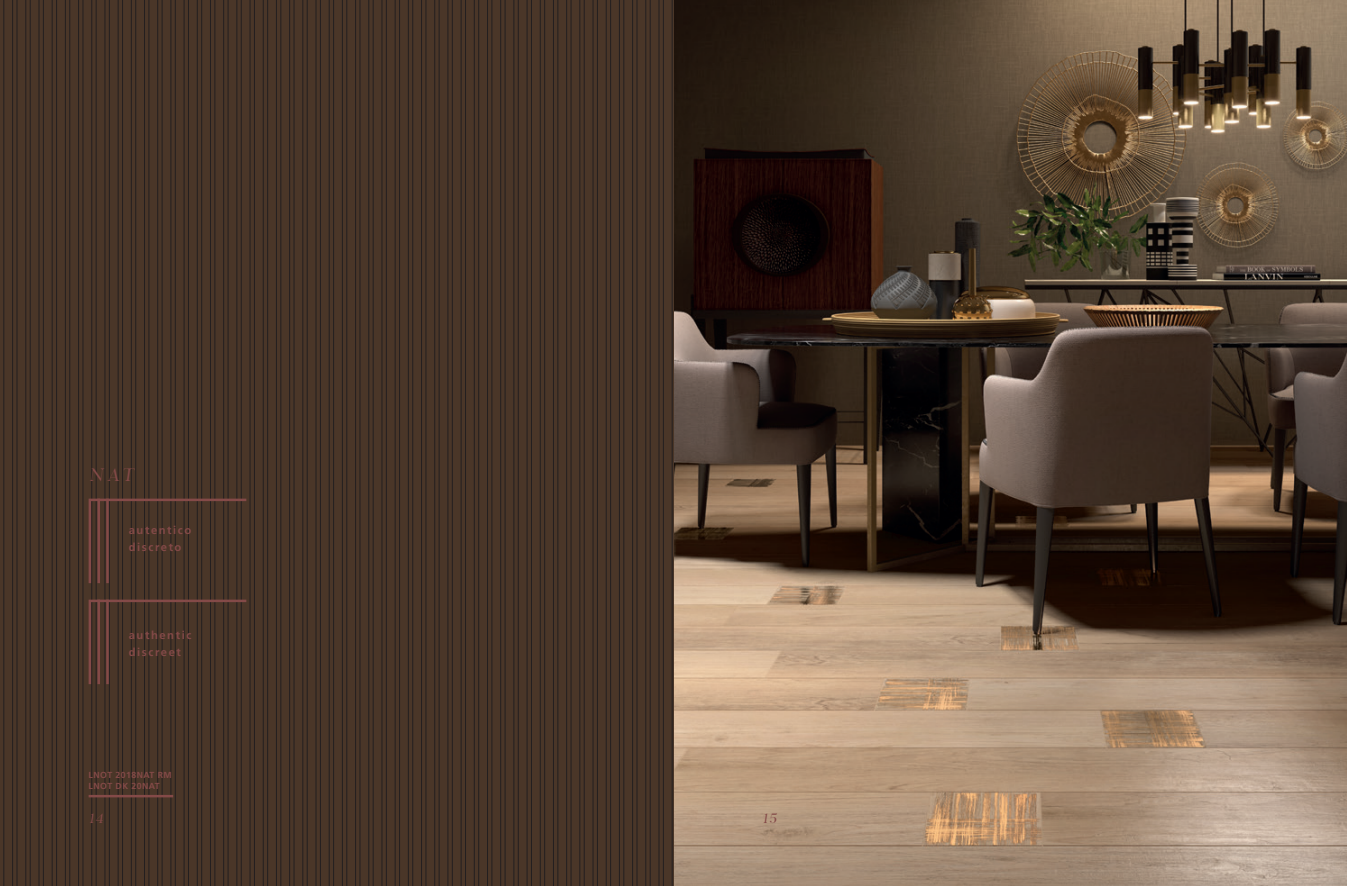
<style>
.page{position:relative;width:1347px;height:886px;background:#fff}
.page>*{position:absolute;margin:0;border:0;box-sizing:border-box;transform-origin:0 0}
.t1{font:20px "Phosphorus";color:#844a48}
.t2{font:15px "Phosphorus";color:#844a48}
.t3{font:700 11.25px/17.5px "Frutiger";letter-spacing:.14em;color:#844a48}
.t4{font:700 8.75px/11.2px "Frutiger";letter-spacing:.05em;color:#844a48}
</style>
<div class="page">
<img style="left:673px;top:0;width:673px;height:886px">
<div style="left:0;top:0;width:673px;height:886px;background:#4a3628"></div>
<hr style="left:0;top:0;width:1px;height:886px;background:#231f20">
<hr style="left:4px;top:0;width:1px;height:886px;background:#231f20">
<hr style="left:12px;top:0;width:1px;height:886px;background:#231f20">
<hr style="left:17px;top:0;width:1px;height:886px;background:#231f20">
<hr style="left:26px;top:0;width:1px;height:886px;background:#231f20">
<hr style="left:30px;top:0;width:1px;height:886px;background:#231f20">
<hr style="left:39px;top:0;width:1px;height:886px;background:#231f20">
<hr style="left:43px;top:0;width:1px;height:886px;background:#231f20">
<hr style="left:52px;top:0;width:1px;height:886px;background:#231f20">
<hr style="left:56px;top:0;width:1px;height:886px;background:#231f20">
<hr style="left:65px;top:0;width:1px;height:886px;background:#231f20">
<hr style="left:70px;top:0;width:1px;height:886px;background:#231f20">
<hr style="left:78px;top:0;width:1px;height:886px;background:#231f20">
<hr style="left:83px;top:0;width:1px;height:886px;background:#231f20">
<hr style="left:92px;top:0;width:1px;height:886px;background:#231f20">
<hr style="left:96px;top:0;width:1px;height:886px;background:#231f20">
<hr style="left:105px;top:0;width:1px;height:886px;background:#231f20">
<hr style="left:109px;top:0;width:1px;height:886px;background:#231f20">
<hr style="left:118px;top:0;width:1px;height:886px;background:#231f20">
<hr style="left:122px;top:0;width:1px;height:886px;background:#231f20">
<hr style="left:131px;top:0;width:1px;height:886px;background:#231f20">
<hr style="left:135px;top:0;width:1px;height:886px;background:#231f20">
<hr style="left:144px;top:0;width:1px;height:886px;background:#231f20">
<hr style="left:149px;top:0;width:1px;height:886px;background:#231f20">
<hr style="left:157px;top:0;width:1px;height:886px;background:#231f20">
<hr style="left:162px;top:0;width:1px;height:886px;background:#231f20">
<hr style="left:171px;top:0;width:1px;height:886px;background:#231f20">
<hr style="left:175px;top:0;width:1px;height:886px;background:#231f20">
<hr style="left:184px;top:0;width:1px;height:886px;background:#231f20">
<hr style="left:188px;top:0;width:1px;height:886px;background:#231f20">
<hr style="left:197px;top:0;width:1px;height:886px;background:#231f20">
<hr style="left:201px;top:0;width:1px;height:886px;background:#231f20">
<hr style="left:210px;top:0;width:1px;height:886px;background:#231f20">
<hr style="left:215px;top:0;width:1px;height:886px;background:#231f20">
<hr style="left:223px;top:0;width:1px;height:886px;background:#231f20">
<hr style="left:228px;top:0;width:1px;height:886px;background:#231f20">
<hr style="left:237px;top:0;width:1px;height:886px;background:#231f20">
<hr style="left:241px;top:0;width:1px;height:886px;background:#231f20">
<hr style="left:250px;top:0;width:1px;height:886px;background:#231f20">
<hr style="left:254px;top:0;width:1px;height:886px;background:#231f20">
<hr style="left:263px;top:0;width:1px;height:886px;background:#231f20">
<hr style="left:267px;top:0;width:1px;height:886px;background:#231f20">
<hr style="left:276px;top:0;width:1px;height:886px;background:#231f20">
<hr style="left:281px;top:0;width:1px;height:886px;background:#231f20">
<hr style="left:289px;top:0;width:1px;height:886px;background:#231f20">
<hr style="left:294px;top:0;width:1px;height:886px;background:#231f20">
<hr style="left:302px;top:0;width:1px;height:886px;background:#231f20">
<hr style="left:307px;top:0;width:1px;height:886px;background:#231f20">
<hr style="left:316px;top:0;width:1px;height:886px;background:#231f20">
<hr style="left:320px;top:0;width:1px;height:886px;background:#231f20">
<hr style="left:329px;top:0;width:1px;height:886px;background:#231f20">
<hr style="left:333px;top:0;width:1px;height:886px;background:#231f20">
<hr style="left:342px;top:0;width:1px;height:886px;background:#231f20">
<hr style="left:346px;top:0;width:1px;height:886px;background:#231f20">
<hr style="left:355px;top:0;width:1px;height:886px;background:#231f20">
<hr style="left:360px;top:0;width:1px;height:886px;background:#231f20">
<hr style="left:368px;top:0;width:1px;height:886px;background:#231f20">
<hr style="left:373px;top:0;width:1px;height:886px;background:#231f20">
<hr style="left:382px;top:0;width:1px;height:886px;background:#231f20">
<hr style="left:386px;top:0;width:1px;height:886px;background:#231f20">
<hr style="left:395px;top:0;width:1px;height:886px;background:#231f20">
<hr style="left:399px;top:0;width:1px;height:886px;background:#231f20">
<hr style="left:408px;top:0;width:1px;height:886px;background:#231f20">
<hr style="left:412px;top:0;width:1px;height:886px;background:#231f20">
<hr style="left:421px;top:0;width:1px;height:886px;background:#231f20">
<hr style="left:426px;top:0;width:1px;height:886px;background:#231f20">
<hr style="left:434px;top:0;width:1px;height:886px;background:#231f20">
<hr style="left:439px;top:0;width:1px;height:886px;background:#231f20">
<hr style="left:448px;top:0;width:1px;height:886px;background:#231f20">
<hr style="left:452px;top:0;width:1px;height:886px;background:#231f20">
<hr style="left:461px;top:0;width:1px;height:886px;background:#231f20">
<hr style="left:465px;top:0;width:1px;height:886px;background:#231f20">
<hr style="left:474px;top:0;width:1px;height:886px;background:#231f20">
<hr style="left:478px;top:0;width:1px;height:886px;background:#231f20">
<hr style="left:487px;top:0;width:1px;height:886px;background:#231f20">
<hr style="left:491px;top:0;width:1px;height:886px;background:#231f20">
<hr style="left:500px;top:0;width:1px;height:886px;background:#231f20">
<hr style="left:505px;top:0;width:1px;height:886px;background:#231f20">
<hr style="left:513px;top:0;width:1px;height:886px;background:#231f20">
<hr style="left:518px;top:0;width:1px;height:886px;background:#231f20">
<hr style="left:527px;top:0;width:1px;height:886px;background:#231f20">
<hr style="left:531px;top:0;width:1px;height:886px;background:#231f20">
<hr style="left:540px;top:0;width:1px;height:886px;background:#231f20">
<hr style="left:544px;top:0;width:1px;height:886px;background:#231f20">
<hr style="left:553px;top:0;width:1px;height:886px;background:#231f20">
<hr style="left:557px;top:0;width:1px;height:886px;background:#231f20">
<hr style="left:566px;top:0;width:1px;height:886px;background:#231f20">
<hr style="left:571px;top:0;width:1px;height:886px;background:#231f20">
<hr style="left:579px;top:0;width:1px;height:886px;background:#231f20">
<hr style="left:584px;top:0;width:1px;height:886px;background:#231f20">
<hr style="left:593px;top:0;width:1px;height:886px;background:#231f20">
<hr style="left:597px;top:0;width:1px;height:886px;background:#231f20">
<hr style="left:606px;top:0;width:1px;height:886px;background:#231f20">
<hr style="left:610px;top:0;width:1px;height:886px;background:#231f20">
<hr style="left:619px;top:0;width:1px;height:886px;background:#231f20">
<hr style="left:623px;top:0;width:1px;height:886px;background:#231f20">
<hr style="left:632px;top:0;width:1px;height:886px;background:#231f20">
<hr style="left:637px;top:0;width:1px;height:886px;background:#231f20">
<hr style="left:645px;top:0;width:1px;height:886px;background:#231f20">
<hr style="left:650px;top:0;width:1px;height:886px;background:#231f20">
<hr style="left:659px;top:0;width:1px;height:886px;background:#231f20">
<hr style="left:663px;top:0;width:1px;height:886px;background:#231f20">
<hr style="left:672px;top:0;width:1px;height:886px;background:#231f20">
<svg style="left:88px;top:497px;width:159px;height:89px"></svg>
<svg style="left:88px;top:598px;width:159px;height:89px"></svg>
<hr style="left:97px;top:499px;width:3px;height:84px;background:#844a48">
<hr style="left:97px;top:600px;width:3px;height:84px;background:#844a48">
<hr style="left:106px;top:499px;width:3px;height:84px;background:#844a48">
<hr style="left:106px;top:600px;width:3px;height:84px;background:#844a48">
<hr style="left:89px;top:795px;width:84px;height:2px;background:#844a48">
<h1 class="t1" style="left:89px;top:464px;width:48px">NAT</h1>
<p class="t3" style="left:129px;top:521px;width:64px">autentico discreto</p>
<p class="t3" style="left:129px;top:626px;width:64px">authentic discreet</p>
<p class="t4" style="left:89px;top:769px;width:85px">LNOT 2018NAT RM<br>LNOT DK 20NAT</p>
<h2 class="t2" style="left:89px;top:811px;width:17px">14</h2>
<h2 class="t2" style="left:762px;top:811px;width:17px">15</h2>
</div>
